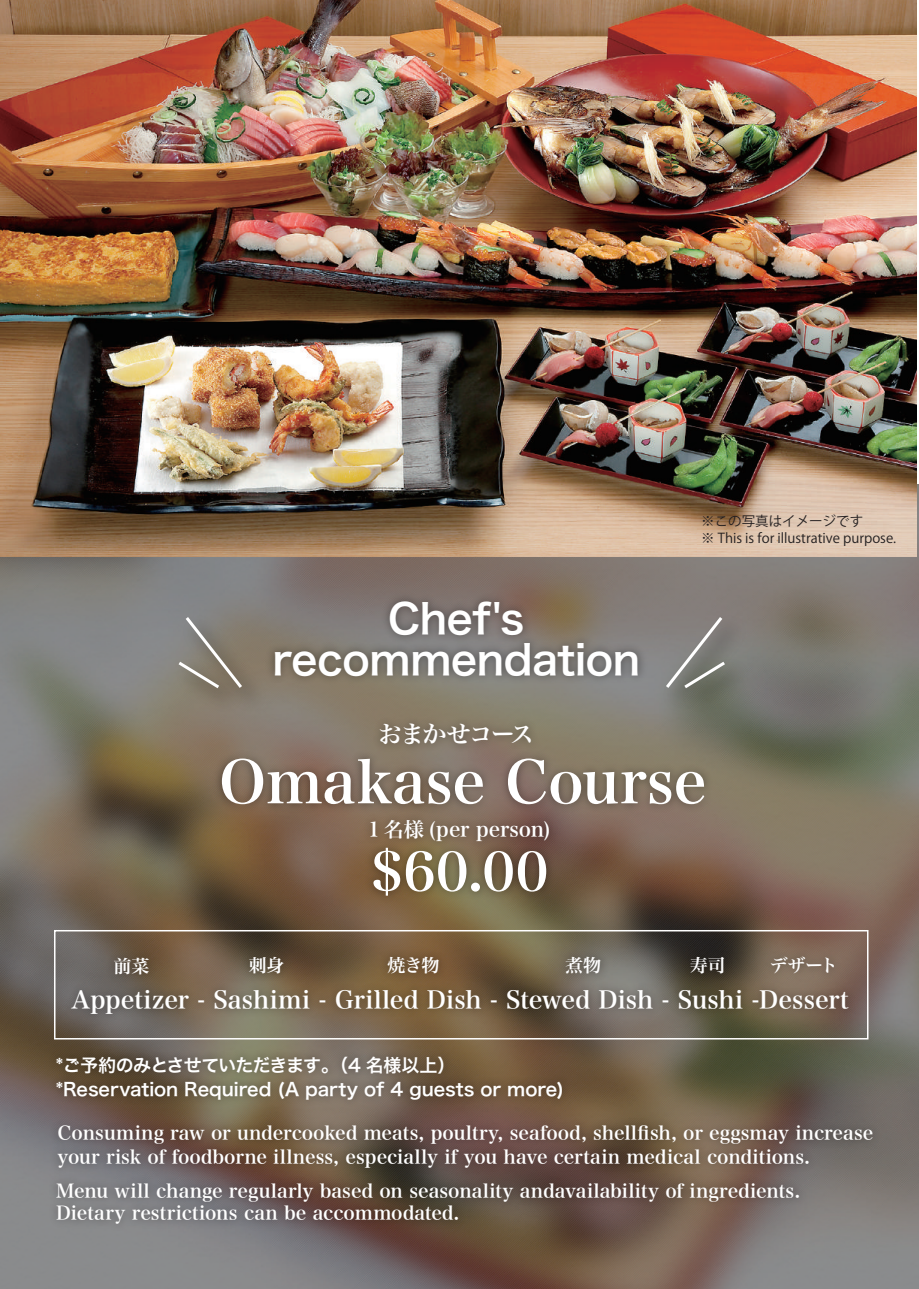
<style>
.page{position:relative;width:919px;height:1289px;background:#fff}
.page>*{position:absolute;margin:0;border:0;box-sizing:border-box;transform-origin:0 0}
.t1{font:58.65px "Hira Min Pro W6";letter-spacing:-.005em;color:#fff}
.t2{font:53.25px "Hira Min Pro W6";color:#fff}
.t3{font:40.8px/40.8px "Hira Kaku Pro N W6";letter-spacing:-.01em;color:#fff;text-align:center}
.t4{font:24.3px "Hira Min Pro W6";letter-spacing:-.005em;color:#fff}
.t5{font:24px "Hira Min Pro W6";letter-spacing:-.08em;color:#fff}
.t6{font:20.25px "Hira Min Pro W6";letter-spacing:-.01em;color:#fff}
.t7{font:18.75px/22.5px "Hira Min Pro W6";color:#fff}
.t8{font:18px "Hira Kaku Pro N W6";letter-spacing:-.005em;color:#fff}
.t9{font:18px "Hira Kaku Pro N W6";letter-spacing:-.03em;color:#fff}
.t10{font:18px "Hira Min Pro W6";letter-spacing:-.025em;color:#fff}
.t11{font:13.5px/17.1px "Koz Go Pr 6 N";color:#231f20}
</style>
<div class="page">
<img style="left:0;top:484px;width:918px;height:804px">
<img style="left:0;top:0;width:916px;height:556px">
<img style="left:206px;top:740px;width:513px;height:98px">
<img style="left:365px;top:746px;width:182px;height:18px">
<img style="left:43px;top:1067px;width:533px;height:97px">
<img style="left:43px;top:1043px;width:416px;height:49px">
<img style="left:260px;top:585px;width:393px;height:161px">
<img style="left:357px;top:857px;width:204px;height:67px">
<img style="left:355px;top:806px;width:208px;height:51px">
<img style="left:58px;top:975px;width:803px;height:55px">
<img style="left:101px;top:944px;width:61px;height:48px">
<img style="left:236px;top:943px;width:61px;height:48px">
<img style="left:375px;top:943px;width:77px;height:48px">
<img style="left:552px;top:943px;width:62px;height:48px">
<img style="left:677px;top:943px;width:61px;height:48px">
<img style="left:757px;top:943px;width:93px;height:48px">
<img style="left:43px;top:1168px;width:782px;height:72px">
<img style="left:45px;top:1111px;width:841px;height:72px">
<div style="left:54px;top:930px;width:814px;height:109px;border:2px solid #fff"></div>
<img style="left:174px;top:605px;width:101px;height:116px">
<img style="left:166px;top:649px;width:86px;height:72px">
<svg style="left:175px;top:613px;width:70px;height:78px;background:#8b867c"></svg>
<img style="left:654px;top:605px;width:101px;height:116px">
<img style="left:672px;top:649px;width:86px;height:72px">
<svg style="left:663px;top:613px;width:65px;height:78px;background:#878682"></svg>
<h3 class="t3" style="left:272px;top:596px;width:369px">Chef's recommendation</h3>
<p class="t5" style="left:378px;top:712px;width:158px">おまかせコース</p>
<p class="t11" style="left:701px;top:512px;width:196px">※この写真はイメージです<br>※ This is for illustrative purpose.</p>
<h1 class="t1" style="left:219px;top:730px;width:489px">Omakase Course</h1>
<p class="t6" style="left:368px;top:811px;width:184px">1 名様 (per person)</p>
<h2 class="t2" style="left:370px;top:824px;width:180px">$60.00</h2>
<p class="t10" style="left:113px;top:950px;width:37px">前菜</p>
<p class="t10" style="left:249px;top:949px;width:37px">刺身</p>
<p class="t10" style="left:387px;top:949px;width:54px">焼き物</p>
<p class="t10" style="left:565px;top:949px;width:38px">煮物</p>
<p class="t10" style="left:690px;top:949px;width:37px">寿司</p>
<p class="t10" style="left:769px;top:949px;width:70px">デザート</p>
<p class="t4" style="left:71px;top:978px;width:779px">Appetizer - Sashimi - Grilled Dish - Stewed Dish - Sushi -Dessert</p>
<p class="t9" style="left:56px;top:1048px;width:401px">*ご予約のみとさせていただきます。（4 名様以上）</p>
<p class="t8" style="left:56px;top:1072px;width:509px">*Reservation Required (A party of 4 guests or more)</p>
<p class="t7" style="left:57px;top:1120px;width:817px;line-height:23px">Consuming raw or undercooked meats, poultry, seafood, shellfish, or eggsmay increase your risk of foodborne illness, especially if you have certain medical conditions.</p>
<p class="t7" style="left:56px;top:1178px;width:745px">Menu will change regularly based on seasonality andavailability of ingredients.<br>Dietary restrictions can be accommodated.</p>
</div>
